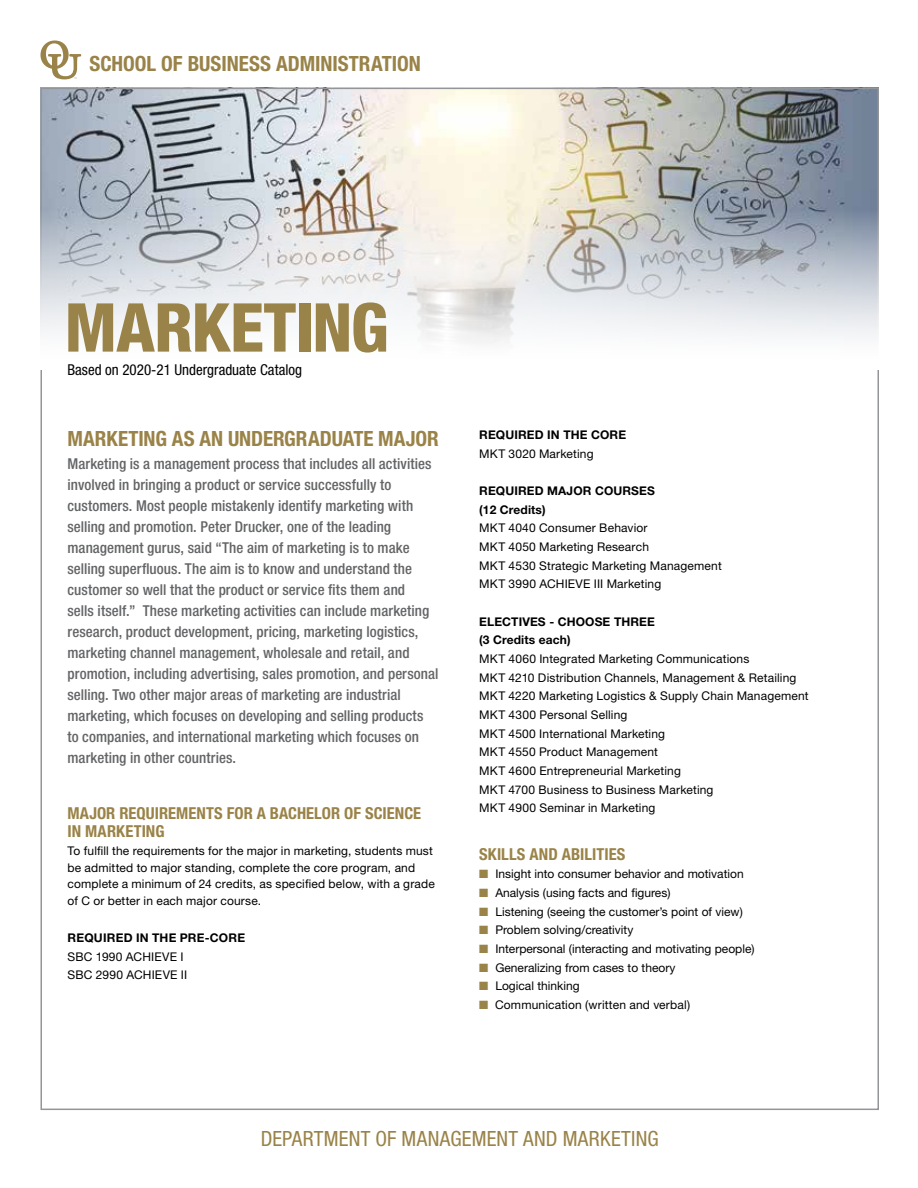
<style>
.page{position:relative;width:918px;height:1188px;background:#fff}
.page>*{position:absolute;margin:0;border:0;box-sizing:border-box;transform-origin:0 0}
.t1{font:800 condensed 67.5px "Helvetica Neue";letter-spacing:-.015em;color:#9a8348}
.t2{font:700 condensed 21px "Helvetica Neue";color:#9a8348}
.t3{font:condensed 21px "Helvetica Neue";letter-spacing:.01em;color:#9a8348}
.t4{font:700 condensed 16.5px/18px "Helvetica Neue";letter-spacing:.005em;color:#9a8348}
.t5{font:500 condensed 15px/21px "Helvetica Neue";letter-spacing:.005em;color:#636466}
.t6{font:condensed 15px "Helvetica Neue";color:#000}
.t7{font:12px/18.6px "Helvetica Neue";letter-spacing:.01em;color:#000}
.t8{font:700 12px/18.6px "Helvetica Neue";letter-spacing:.01em;color:#000}
.s1{color:#9a8348}
</style>
<div class="page">
<svg style="left:40px;top:41px;width:41px;height:38px"></svg>
<img style="left:43px;top:91px;width:833px;height:119px">
<svg style="left:40px;top:210px;width:839px;height:133px"></svg>
<p class="t2" style="left:89px;top:51px;width:333px">SCHOOL OF BUSINESS ADMINISTRATION</p>
<p class="t1" style="left:64px;top:286px;width:326px">MARKETING</p>
<p class="t6" style="left:68px;top:361px;width:236px">Based on 2020-21 Undergraduate Catalog</p>
<h3 class="t2" style="left:67px;top:426px;width:373px">MARKETING AS AN UNDERGRADUATE MAJOR</h3>
<p class="t5" style="left:68px;top:453px;width:372px">Marketing is a management process that includes all activities involved in bringing a product or service successfully to customers. Most people mistakenly identify marketing with selling and promotion. Peter Drucker, one of the leading management gurus, said “The aim of marketing is to make selling superfluous. The aim is to know and understand the customer so well that the product or service fits them and<br>sells itself.” These marketing activities can include marketing research, product development, pricing, marketing logistics, marketing channel management, wholesale and retail, and promotion, including advertising, sales promotion, and personal selling. Two other major areas of marketing are industrial marketing, which focuses on developing and selling products<br>to companies, and international marketing which focuses on marketing in other countries.</p>
<h4 class="t4" style="left:68px;top:804px;width:355px">MAJOR REQUIREMENTS FOR A BACHELOR OF SCIENCE<br>IN MARKETING</h4>
<p class="t7" style="left:68px;top:843px;width:369px;line-height:16.5px">To fulfill the requirements for the major in marketing, students must be admitted to major standing, complete the core program, and complete a minimum of 24 credits, as specified below, with a grade of C or better in each major course.</p>
<p class="t8" style="left:68px;top:928px;width:179px">REQUIRED IN THE PRE-CORE</p>
<p class="t7" style="left:68px;top:947px;width:117px">SBC 1990 ACHIEVE I</p>
<p class="t7" style="left:68px;top:966px;width:121px">SBC 2990 ACHIEVE II</p>
<p class="t8" style="left:479px;top:425px;width:148px">REQUIRED IN THE CORE</p>
<p class="t7" style="left:479px;top:444px;width:116px">MKT 3020 Marketing</p>
<p class="t8" style="left:479px;top:481px;width:177px">REQUIRED MAJOR COURSES (12 Credits)</p>
<p class="t7" style="left:479px;top:519px;width:244px">MKT 4040 Consumer Behavior<br>MKT 4050 Marketing Research<br>MKT 4530 Strategic Marketing Management<br>MKT 3990 ACHIEVE III Marketing</p>
<p class="t8" style="left:479px;top:612px;width:177px">ELECTIVES - CHOOSE THREE (3 Credits each)</p>
<p class="t7" style="left:479px;top:649px;width:331px">MKT 4060 Integrated Marketing Communications<br>MKT 4210 Distribution Channels, Management &amp; Retailing MKT 4220 Marketing Logistics &amp; Supply Chain Management MKT 4300 Personal Selling<br>MKT 4500 International Marketing<br>MKT 4550 Product Management<br>MKT 4600 Entrepreneurial Marketing<br>MKT 4700 Business to Business Marketing<br>MKT 4900 Seminar in Marketing</p>
<h4 class="t4" style="left:479px;top:845px;width:148px">SKILLS AND ABILITIES</h4>
<p class="t7" style="left:479px;top:865px;width:266px"><span class="s1">■</span> Insight into consumer behavior and motivation</p>
<p class="t7" style="left:479px;top:883px;width:193px"><span class="s1">■</span> Analysis (using facts and figures)</p>
<p class="t7" style="left:479px;top:902px;width:265px"><span class="s1">■</span> Listening (seeing the customer’s point of view)</p>
<p class="t7" style="left:479px;top:921px;width:156px"><span class="s1">■</span> Problem solving/creativity</p>
<p class="t7" style="left:479px;top:939px;width:277px"><span class="s1">■</span> Interpersonal (interacting and motivating people)</p>
<p class="t7" style="left:479px;top:958px;width:198px"><span class="s1">■</span> Generalizing from cases to theory</p>
<p class="t7" style="left:479px;top:977px;width:102px"><span class="s1">■</span> Logical thinking</p>
<p class="t7" style="left:479px;top:995px;width:213px"><span class="s1">■</span> Communication (written and verbal)</p>
<h3 class="t3" style="left:261px;top:1126px;width:400px">DEPARTMENT OF MANAGEMENT AND MARKETING</h3>
</div>
